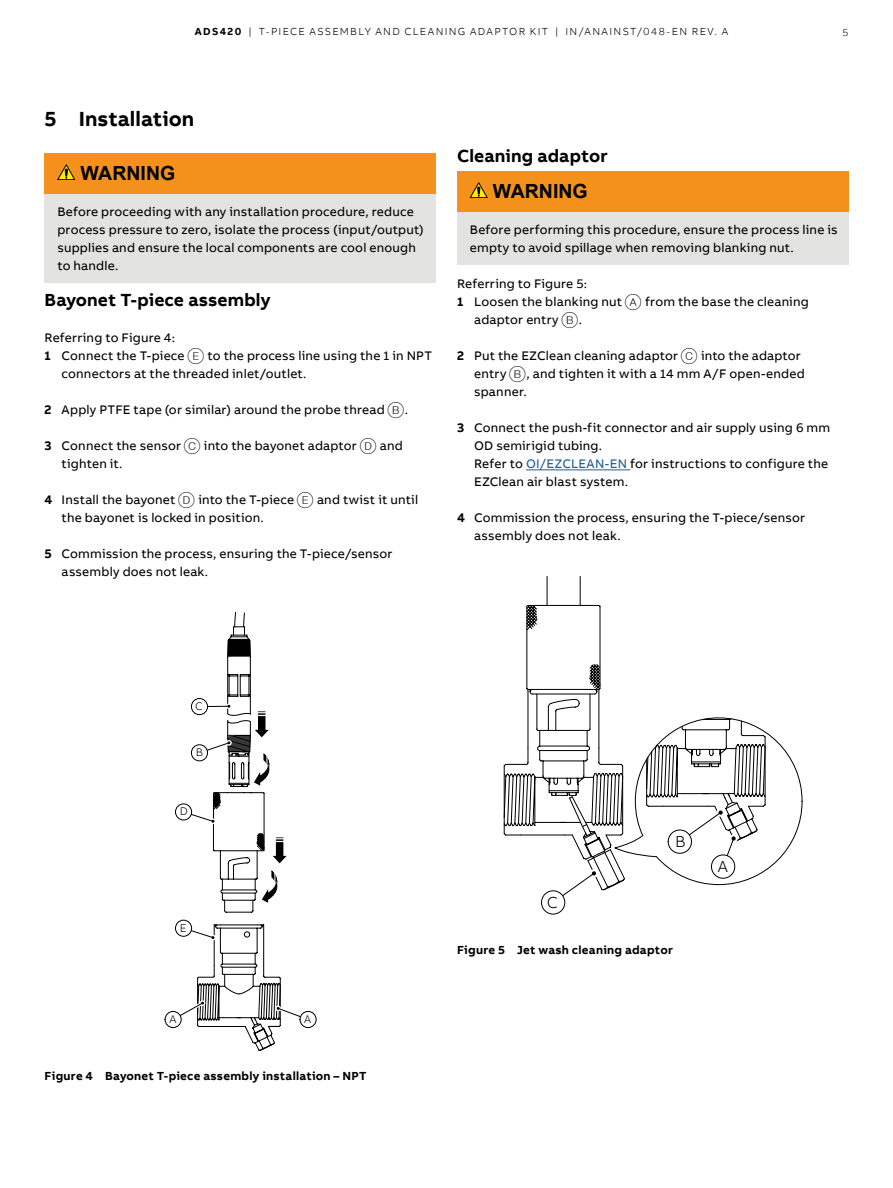
<style>
.page{position:relative;width:893px;height:1188px;background:#fff}
.page>*{position:absolute;margin:0;border:0;box-sizing:border-box;transform-origin:0 0}
.t1{font:700 21px "AB Bvoice";letter-spacing:.005em;color:#000}
.t2{font:700 19.5px "Arial";color:#000}
.t3{font:700 18px "AB Bvoice";letter-spacing:.005em;color:#000}
.t4{font:300 16.5px "AB Bvoice";color:#000}
.t5{font:12.75px/18px "AB Bvoice";letter-spacing:.015em;color:#000}
.t6{font:700 12px "AB Bvoice";letter-spacing:.02em;color:#000}
.t7{font:300 11.4px "AB Bvoice";color:#000}
.t8{font:300 10.5px "AB Bvoice";letter-spacing:.12em;color:#000}
.s1{font-weight:700}
.s2{font-family:"Number Clear";font-size:10.5px}
.s3{color:#215f9f}
</style>
<div class="page">
<div style="left:45px;top:153px;width:391px;height:44px;background:#f3911c"></div>
<div style="left:45px;top:194px;width:391px;height:88px;background:#e3e3e2"></div>
<svg style="left:57px;top:165px;width:18px;height:15px"></svg>
<div style="left:457px;top:171px;width:391px;height:44px;background:#f3911c"></div>
<div style="left:457px;top:212px;width:391px;height:52px;background:#e3e3e2"></div>
<hr style="left:526px;top:469px;width:104px;height:1px;background:#215f9f">
<svg style="left:470px;top:183px;width:17px;height:15px"></svg>
<div style="left:165px;top:1011px;width:16px;height:17px;border:1px solid #000;border-radius:50%"></div>
<div style="left:300px;top:1011px;width:16px;height:17px;border:1px solid #000;border-radius:50%"></div>
<svg style="left:169px;top:612px;width:143px;height:439px"></svg>
<div style="left:541px;top:890px;width:24px;height:24px;border:1px solid #000;border-radius:50%"></div>
<svg style="left:504px;top:576px;width:298px;height:333px"></svg>
<p class="t8" style="left:195px;top:26px;width:535px"><span class="s1">ADS420</span> | T-PIECE ASSEMBLY AND CLEANING ADAPTOR KIT | IN/ANAINST/048-EN REV. A</p>
<p class="t8" style="left:842px;top:26px;width:7px">5</p>
<h1 class="t1" style="left:45px;top:106px;width:151px">5 Installation</h1>
<h2 class="t2" style="left:80px;top:160px;width:96px">WARNING</h2>
<p class="t5" style="left:57px;top:203px;width:368px">Before proceeding with any installation procedure, reduce process pressure to zero, isolate the process (input/output) supplies and ensure the local components are cool enough to handle.</p>
<h3 class="t3" style="left:45px;top:288px;width:227px">Bayonet T-piece assembly</h3>
<p class="t5" style="left:45px;top:329px;width:132px">Referring to Figure 4:</p>
<p class="t5" style="left:45px;top:347px;width:389px"><span class="s1">1</span> Connect the T-piece <span class="s2">E</span> to the process line using the 1 in NPT</p>
<p class="t5" style="left:62px;top:365px;width:246px">connectors at the threaded inlet/outlet.</p>
<p class="t5" style="left:45px;top:401px;width:365px"><span class="s1">2</span> Apply PTFE tape (or similar) around the probe thread <span class="s2">B</span>.</p>
<p class="t5" style="left:62px;top:437px;width:343px;text-indent:-17px"><span class="s1">3</span> Connect the sensor <span class="s2">C</span> into the bayonet adaptor <span class="s2">D</span> and tighten it.</p>
<p class="t5" style="left:62px;top:491px;width:358px;text-indent:-17px"><span class="s1">4</span> Install the bayonet <span class="s2">D</span> into the T-piece <span class="s2">E</span> and twist it until the bayonet is locked in position.</p>
<p class="t5" style="left:62px;top:545px;width:332px;text-indent:-17px"><span class="s1">5</span> Commission the process, ensuring the T-piece/sensor assembly does not leak.</p>
<h3 class="t3" style="left:457px;top:144px;width:152px">Cleaning adaptor</h3>
<h2 class="t2" style="left:493px;top:178px;width:96px">WARNING</h2>
<p class="t5" style="left:470px;top:221px;width:369px">Before performing this procedure, ensure the process line is empty to avoid spillage when removing blanking nut.</p>
<p class="t5" style="left:457px;top:275px;width:132px">Referring to Figure 5:</p>
<p class="t5" style="left:457px;top:293px;width:353px"><span class="s1">1</span> Loosen the blanking nut <span class="s2">A</span> from the base the cleaning</p>
<p class="t5" style="left:474px;top:311px;width:109px">adaptor entry <span class="s2">B</span>.</p>
<p class="t5" style="left:474px;top:347px;width:332px;text-indent:-17px"><span class="s1">2</span> Put the EZClean cleaning adaptor <span class="s2">C</span> into the adaptor entry <span class="s2">B</span>, and tighten it with a 14 mm A/F open-ended spanner.</p>
<p class="t5" style="left:474px;top:419px;width:358px;text-indent:-17px"><span class="s1">3</span> Connect the push-fit connector and air supply using 6 mm OD semirigid tubing.<br>Refer to <span class="s3">OI/EZCLEAN-EN</span> for instructions to configure the EZClean air blast system.</p>
<p class="t5" style="left:474px;top:509px;width:332px;text-indent:-17px"><span class="s1">4</span> Commission the process, ensuring the T-piece/sensor assembly does not leak.</p>
<p class="t7" style="left:195px;top:699px;width:9px">C</p>
<p class="t7" style="left:196px;top:746px;width:9px">B</p>
<p class="t7" style="left:180px;top:805px;width:10px">D</p>
<p class="t7" style="left:180px;top:921px;width:8px">E</p>
<p class="t7" style="left:169px;top:1012px;width:8px">A</p>
<p class="t7" style="left:304px;top:1012px;width:8px">A</p>
<p class="t6" style="left:45px;top:1068px;width:323px">Figure 4 Bayonet T-piece assembly installation – NPT</p>
<p class="t4" style="left:547px;top:893px;width:12px">C</p>
<p class="t4" style="left:675px;top:832px;width:12px">B</p>
<p class="t6" style="left:457px;top:942px;width:217px">Figure 5 Jet wash cleaning adaptor</p>
<p class="t4" style="left:718px;top:857px;width:12px">A</p>
</div>
